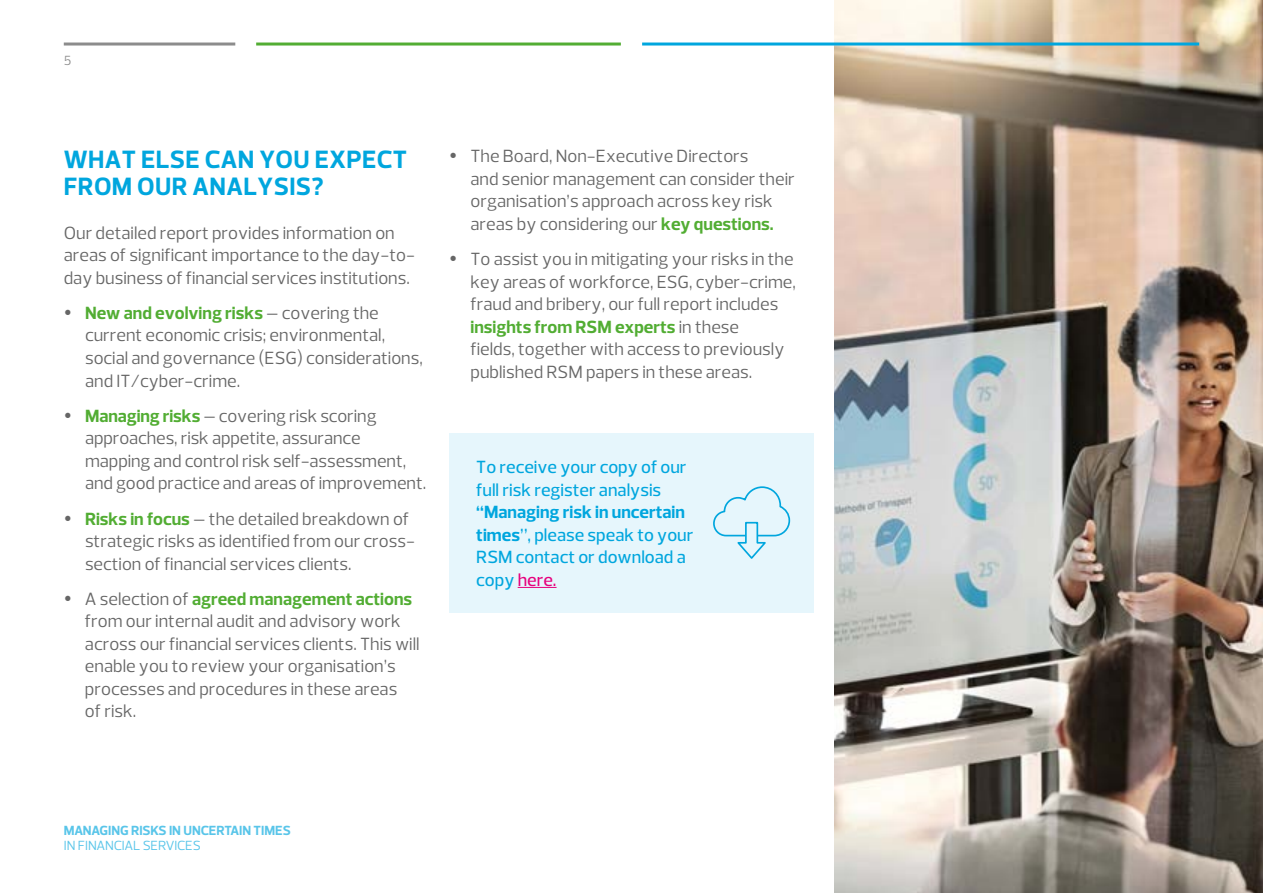
<style>
.page{position:relative;width:1263px;height:893px;background:#fff}
.page>*{position:absolute;margin:0;border:0;box-sizing:border-box;transform-origin:0 0}
.t1{font:700 25.5px/27px "Prelo";letter-spacing:.015em;color:#00a6de}
.t2{font:18px/22.5px "Prelo";color:#666}
.t3{font:500 18px/22.5px "Prelo";color:#00a6de}
.t4{font:700 13.5px "Prelo";letter-spacing:-.01em;color:#59c5e9}
.t5{font:13.5px "Prelo";letter-spacing:-.015em;color:#59c5e9}
.t6{font:13.5px "Prelo";color:#8c8c8c}
.s1{font-weight:700;color:#52ad33}
.s2{font-weight:700}
.s3{color:#e6007d}
</style>
<div class="page">
<img style="left:835px;top:0;width:428px;height:893px">
<div style="left:449px;top:433px;width:365px;height:179px;background:#e6f6fc"></div>
<hr style="left:518px;top:587px;width:38px;height:1px;background:#e6007d">
<svg style="left:713px;top:486px;width:78px;height:73px"></svg>
<hr style="left:64px;top:43px;width:171px;height:3px;background:#8c8c8c">
<hr style="left:256px;top:43px;width:365px;height:3px;background:#52ad33">
<hr style="left:642px;top:43px;width:557px;height:3px;background:#00a6de">
<p class="t6" style="left:64px;top:53px;width:9px">5</p>
<h1 class="t1" style="left:64px;top:146px;width:345px">WHAT ELSE CAN YOU EXPECT<br>FROM OUR ANALYSIS?</h1>
<p class="t2" style="left:64px;top:222px;width:353px">Our detailed report provides information on areas of significant importance to the day-to&shy;day business of financial services institutions.</p>
<p class="t2" style="left:85px;top:302px;width:339px"><span class="s1">New and evolving risks</span> – covering the current economic crisis; environmental, social and governance (ESG) considerations, and IT/cyber-crime.</p>
<p class="t2" style="left:85px;top:405px;width:343px"><span class="s1">Managing risks</span> – covering risk scoring approaches, risk appetite, assurance mapping and control risk self-assessment, and good practice and areas of improvement.</p>
<p class="t2" style="left:85px;top:507px;width:332px"><span class="s1">Risks in focus</span> – the detailed breakdown of strategic risks as identified from our cross&shy;section of financial services clients.</p>
<p class="t2" style="left:85px;top:588px;width:336px">A selection of <span class="s1">agreed management actions </span>from our internal audit and advisory work across our financial services clients. This will enable you to review your organisation’s processes and procedures in these areas<br>of risk.</p>
<p class="t4" style="left:64px;top:823px;width:229px">MANAGING RISKS IN UNCERTAIN TIMES</p>
<p class="t5" style="left:64px;top:838px;width:139px">IN FINANCIAL SERVICES</p>
<p class="t2" style="left:470px;top:145px;width:326px">The Board, Non-Executive Directors<br>and senior management can consider their organisation’s approach across key risk areas by considering our <span class="s1">key questions.</span></p>
<p class="t2" style="left:470px;top:248px;width:327px">To assist you in mitigating your risks in the key areas of workforce, ESG, cyber-crime, fraud and bribery, our full report includes <span class="s1">insights from RSM experts</span> in these<br>fields, together with access to previously published RSM papers in these areas.</p>
<p class="t3" style="left:476px;top:456px;width:212px">To receive your copy of our full risk register analysis</p>
<p class="t3" style="left:476px;top:501px;width:219px"><span class="s2">“Managing risk in uncertain times</span>”, please speak to your<br>RSM contact or download a copy <span class="s3">here.</span></p>
</div>
